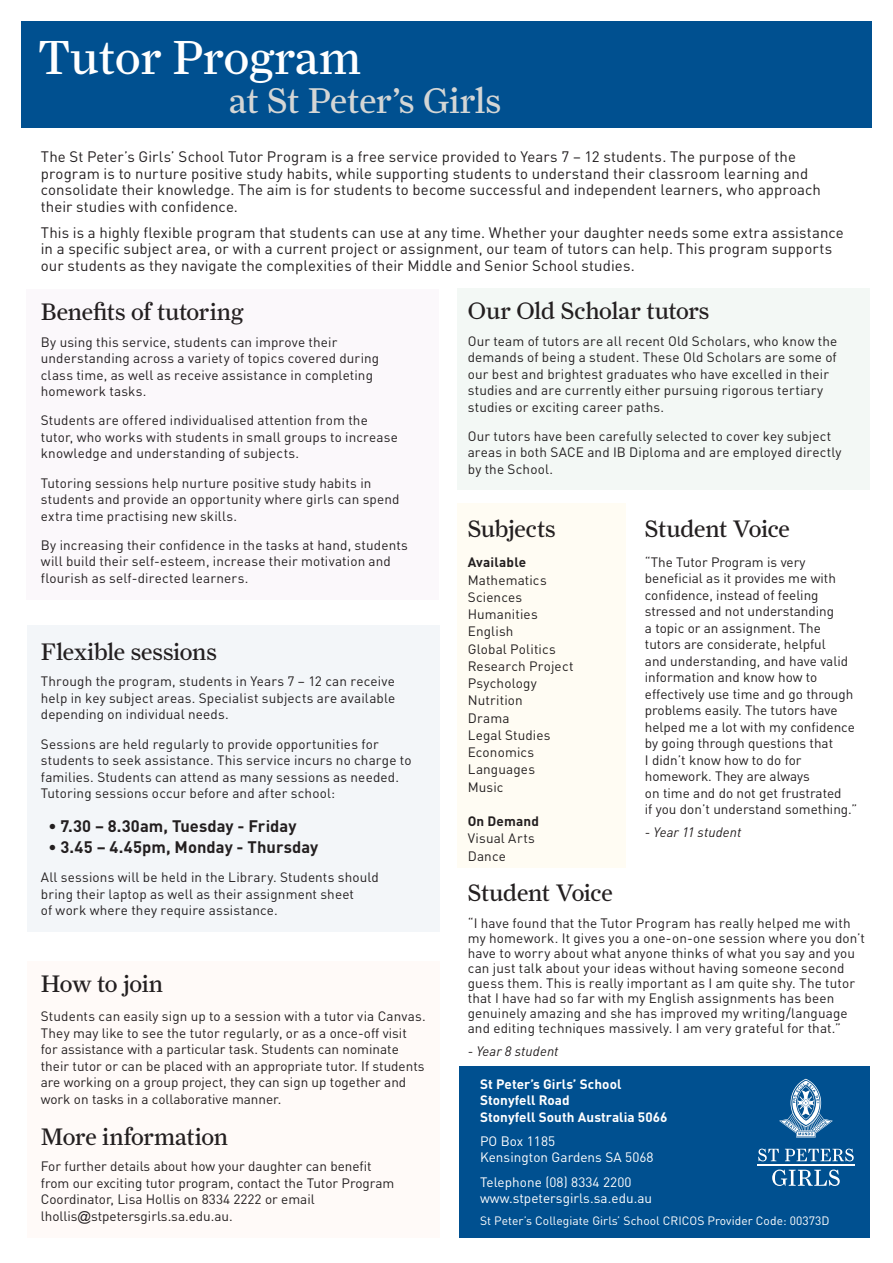
<style>
.page{position:relative;width:893px;height:1263px;background:#fff}
.page>*{position:absolute;margin:0;border:0;box-sizing:border-box;transform-origin:0 0}
.t1{font:48px "Farnham Display";color:#fff}
.t2{font:36px "Farnham Display";letter-spacing:-.005em;color:#d4d6d5}
.Heading{font:24px "Farnham Display";letter-spacing:-.015em;color:#231f20}
.Body_text{font:700 16.5px "DINOT";letter-spacing:.005em;color:#231f20}
.Body_text-2{font:15px/16.5px "DINOT";letter-spacing:.005em;color:#231f20}
.Body_text-3{font:13.5px/16.5px "DINOT";letter-spacing:.01em;color:#231f20}
.white_copy_on_blue{font:13.5px/16.2px "DINOT";letter-spacing:.005em;color:#fff}
.white_copy_on_blue-2{font:700 13.5px/16.2px "DINOT";letter-spacing:.005em;color:#fff}
.Body_text-4{font:italic 13.5px "DINOT";letter-spacing:.01em;color:#231f20}
.white_copy_on_blue-3{font:12px "DINOT";letter-spacing:.005em;color:#fff}
.s1{font-family:"Gill Sans"}
.s2{font-weight:700}
</style>
<div class="page">
<div style="left:21px;top:21px;width:851px;height:107px;background:#005090"></div>
<div style="left:26px;top:289px;width:412px;height:311px;background:#fbf8fb"></div>
<div style="left:27px;top:961px;width:412px;height:277px;background:#fffaf8"></div>
<div style="left:458px;top:289px;width:412px;height:201px;background:#f3f8f5"></div>
<div style="left:27px;top:625px;width:412px;height:307px;background:#f3f6f9"></div>
<div style="left:459px;top:1066px;width:411px;height:172px;background:#005090"></div>
<div style="left:458px;top:503px;width:168px;height:364px;background:#fffcf3"></div>
<svg style="left:772px;top:1169px;width:68px;height:17px"></svg>
<svg style="left:758px;top:1148px;width:21px;height:13px"></svg>
<svg style="left:785px;top:1148px;width:69px;height:13px"></svg>
<hr style="left:757px;top:1165px;width:98px;height:1px;background:#fff">
<svg style="left:779px;top:1079px;width:54px;height:58px"></svg>
<p class="t1" style="left:38px;top:29px;width:324px">Tutor Program</p>
<p class="t2" style="left:229px;top:79px;width:274px">at St Peter’s Girls</p>
<p class="Body_text-2" style="left:41px;top:148px;width:782px">The St Peter’s Girls’ School Tutor Program is a free service provided to Years 7 – 12 students. The purpose of the program is to nurture positive study habits, while supporting students to understand their classroom learning and consolidate their knowledge. The aim is for students to become successful and independent learners, who approach their studies with confidence.</p>
<p class="Body_text-2" style="left:41px;top:224px;width:804px">This is a highly flexible program that students can use at any time. Whether your daughter needs some extra assistance in a specific subject area, or with a current project or assignment, our team of tutors can help. This program supports our students as they navigate the complexities of their Middle and Senior School studies.</p>
<p class="Heading" style="left:41px;top:298px;width:204px">Benefits of tutoring</p>
<p class="Body_text-3" style="left:41px;top:333px;width:340px">By using this service, students can improve their understanding across a variety of topics covered during class time, as well as receive assistance in completing homework tasks.</p>
<p class="Body_text-3" style="left:41px;top:412px;width:358px">Students are offered individualised attention from the tutor, who works with students in small groups to increase knowledge and understanding of subjects.</p>
<p class="Body_text-3" style="left:41px;top:474px;width:360px">Tutoring sessions help nurture positive study habits in students and provide an opportunity where girls can spend extra time practising new skills.</p>
<p class="Body_text-3" style="left:41px;top:536px;width:369px">By increasing their confidence in the tasks at hand, students will build their self-esteem, increase their motivation and flourish as self-directed learners.</p>
<p class="Heading" style="left:41px;top:638px;width:178px">Flexible sessions</p>
<p class="Body_text-3" style="left:41px;top:673px;width:356px;text-align:justify">Through the program, students in Years 7 – 12 can receive help in key subject areas. Specialist subjects are available depending on individual needs.</p>
<p class="Body_text-3" style="left:41px;top:735px;width:372px">Sessions are held regularly to provide opportunities for students to seek assistance. This service incurs no charge to families. Students can attend as many sessions as needed.<br>Tutoring sessions occur before and after school:</p>
<p class="Body_text" style="left:48px;top:815px;width:250px">• 7.30 – 8.30am, Tuesday - Friday</p>
<p class="Body_text" style="left:48px;top:836px;width:271px">• 3.45 – 4.45pm, Monday - Thursday</p>
<p class="Body_text-3" style="left:41px;top:869px;width:340px">All sessions will be held in the Library. Students should bring their laptop as well as their assignment sheet<br>of work where they require assistance.</p>
<p class="Heading" style="left:41px;top:969px;width:124px">How to join</p>
<p class="Body_text-3" style="left:41px;top:1008px;width:387px">Students can easily sign up to a session with a tutor via Canvas.<br>They may like to see the tutor regularly, or as a once-off visit for assistance with a particular task. Students can nominate their tutor or can be placed with an appropriate tutor. If students are working on a group project, they can sign up together and work on tasks in a collaborative manner.</p>
<p class="Heading" style="left:41px;top:1123px;width:189px">More information</p>
<p class="Body_text-3" style="left:41px;top:1158px;width:355px">For further details about how your daughter can benefit from our exciting tutor program, contact the Tutor Program Coordinator, Lisa Hollis on 8334 2222 or email lhollis<span class="s1">@</span>stpetersgirls.sa.edu.au.</p>
<p class="Heading" style="left:468px;top:297px;width:243px">Our Old Scholar tutors</p>
<p class="Body_text-3" style="left:468px;top:332px;width:371px">Our team of tutors are all recent Old Scholars, who know the demands of being a student. These Old Scholars are some of our best and brightest graduates who have excelled in their studies and are currently either pursuing rigorous tertiary studies or exciting career paths.</p>
<p class="Body_text-3" style="left:468px;top:427px;width:375px">Our tutors have been carefully selected to cover key subject areas in both SACE and IB Diploma and are employed directly by the School.</p>
<p class="Heading" style="left:468px;top:515px;width:89px">Subjects</p>
<p class="Body_text-3" style="left:468px;top:554px;width:107px;line-height:17.2px"><span class="s2">Available<br></span>Mathematics<br>Sciences<br>Humanities<br>English<br>Global Politics<br>Research Project<br>Psychology<br>Nutrition<br>Drama<br>Legal Studies<br>Economics<br>Languages<br>Music</p>
<p class="Body_text-3" style="left:468px;top:812px;width:73px;line-height:17.2px"><span class="s2">On Demand<br></span>Visual Arts<br>Dance</p>
<p class="Heading" style="left:645px;top:515px;width:146px">Student Voice</p>
<p class="Body_text-3" style="left:645px;top:553px;width:214px">“The Tutor Program is very beneficial as it provides me with confidence, instead of feeling stressed and not understanding<br>a topic or an assignment. The tutors are considerate, helpful<br>and understanding, and have valid information and know how to effectively use time and go through problems easily. The tutors have helped me a lot with my confidence by going through questions that<br>I didn’t know how to do for homework. They are always<br>on time and do not get frustrated<br>if you don’t understand something.”</p>
<p class="Body_text-4" style="left:645px;top:823px;width:98px">- Year 11 student</p>
<p class="Heading" style="left:468px;top:878px;width:146px">Student Voice</p>
<p class="Body_text-3" style="left:468px;top:916px;width:399px;line-height:15px">“I have found that the Tutor Program has really helped me with my homework. It gives you a one-on-one session where you don’t have to worry about what anyone thinks of what you say and you can just talk about your ideas without having someone second guess them. This is really important as I am quite shy. The tutor that I have had so far with my English assignments has been genuinely amazing and she has improved my writing/language and editing techniques massively. I am very grateful for that.”</p>
<p class="Body_text-4" style="left:468px;top:1042px;width:92px">- Year 8 student</p>
<p class="white_copy_on_blue-2" style="left:480px;top:1076px;width:189px">St Peter’s Girls’ School<br>Stonyfell Road<br>Stonyfell South Australia 5066</p>
<p class="white_copy_on_blue" style="left:480px;top:1133px;width:175px">PO Box 1185<br>Kensington Gardens SA 5068</p>
<p class="white_copy_on_blue" style="left:480px;top:1174px;width:174px">Telephone (08) 8334 2200 www.stpetersgirls.sa.edu.au</p>
<p class="white_copy_on_blue-3" style="left:480px;top:1213px;width:351px">St Peter’s Collegiate Girls’ School CRICOS Provider Code: 00373D</p>
</div>
